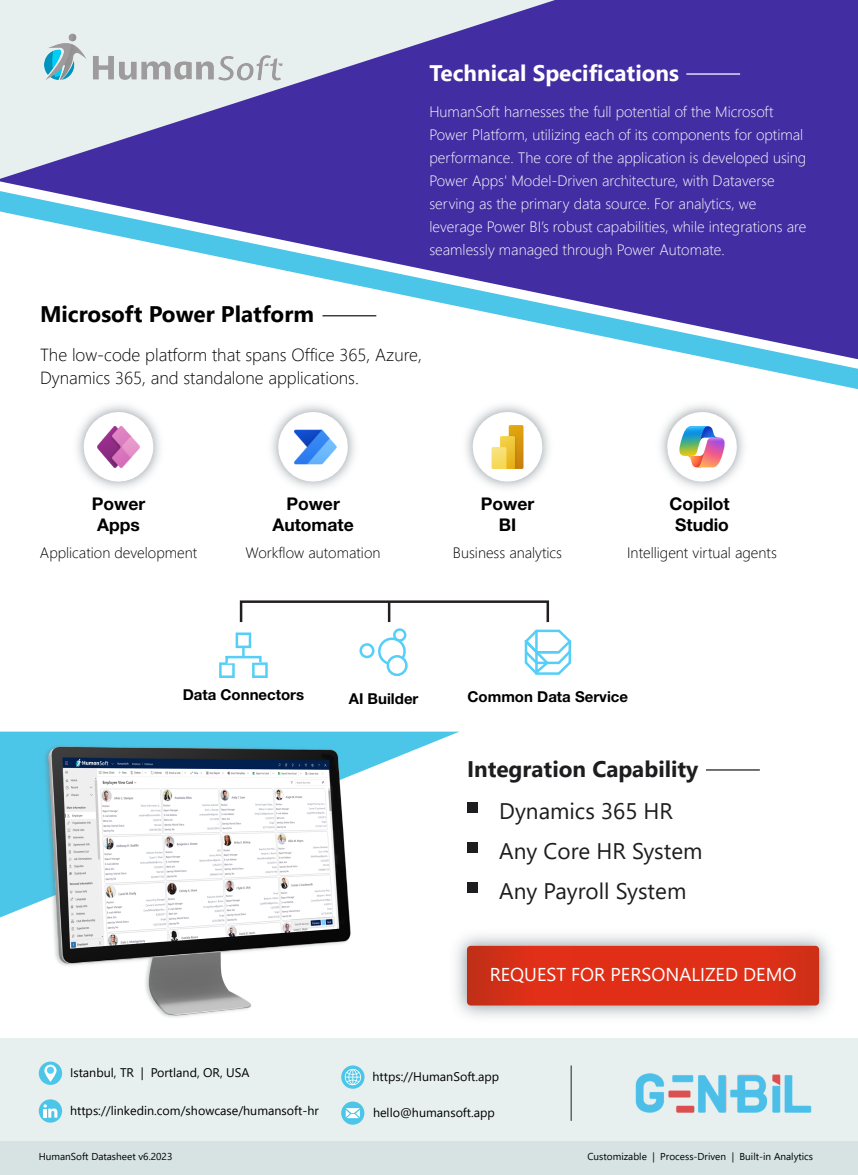
<style>
.page{position:relative;width:858px;height:1175px;background:#fff}
.page>*{position:absolute;margin:0;border:0;box-sizing:border-box;transform-origin:0 0}
.t1{font:22.5px/40.1px "Segoe UI";color:#1d1d1f}
.t2{font:700 22.5px "Segoe UI";color:#fff}
.t3{font:700 22.5px "Segoe UI";color:#000}
.t4{font:700 22.5px "Segoe UI";color:#1d1d1f}
.t5{font:18.62px "Segoe UI";color:#fff}
.t6{font:300 17.5px/23px "Segoe UI";color:#000}
.t7{font:700 17.5px/21px "Helvetica Neue";color:#000;text-align:center}
.t8{font:300 15px/23px "Segoe UI";color:#fff}
.t9{font:300 15px "Segoe UI";color:#000}
.t10{font:700 15px "Helvetica Neue";color:#000}
.t11{font:12.5px "Segoe UI";color:#000}
.t12{font:10px "Segoe UI";color:#000}
</style>
<div class="page">
<div style="left:0;top:1038px;width:857px;height:137px;background:#e8efef"></div>
<div style="left:0;top:1141px;width:857px;height:34px;background:#d7e2e2"></div>
<svg style="left:712px;top:359px;width:145px;height:30px"></svg>
<svg style="left:0;top:732px;width:459px;height:185px"></svg>
<svg style="left:0;top:0;width:857px;height:359px;fill:#432da2"></svg>
<div style="left:39px;top:1062px;width:23px;height:23px;background:#4bc6e8;border-radius:50%"></div>
<svg style="left:44px;top:1065px;width:13px;height:17px"></svg>
<div style="left:47px;top:1067px;width:7px;height:7px;background:#55cff8;border-radius:50%"></div>
<div style="left:39px;top:1099px;width:23px;height:24px;background:#4bc6e8;border-radius:50%"></div>
<svg style="left:43px;top:1104px;width:14px;height:14px"></svg>
<svg style="left:341px;top:1065px;width:23px;height:24px"></svg>
<svg style="left:343px;top:1069px;width:18px;height:17px"></svg>
<svg style="left:341px;top:1101px;width:23px;height:24px"></svg>
<svg style="left:345px;top:1108px;width:15px;height:10px"></svg>
<img style="left:635px;top:1073px;width:177px;height:40px">
<img style="left:456px;top:935px;width:374px;height:82px">
<svg style="left:467px;top:946px;width:352px;height:59px;background:#db2f17"></svg>
<div style="left:240px;top:600px;width:309px;height:23px;border:2px solid #231f20"></div>
<hr style="left:388px;top:602px;width:2px;height:20px;background:#231f20">
<svg style="left:379px;top:639px;width:25px;height:25px"></svg>
<div style="left:378px;top:637px;width:28px;height:28px;border:2px solid #55cff8;border-radius:50%"></div>
<svg style="left:394px;top:630px;width:11px;height:10px"></svg>
<div style="left:393px;top:628px;width:13px;height:14px;border:2px solid #55cff8;border-radius:50%"></div>
<svg style="left:360px;top:644px;width:13px;height:13px"></svg>
<div style="left:359px;top:643px;width:15px;height:15px;border:2px solid #55cff8;border-radius:50%"></div>
<svg style="left:388px;top:656px;width:18px;height:19px"></svg>
<div style="left:386px;top:655px;width:21px;height:21px;border:2px solid #55cff8;border-radius:50%"></div>
<svg style="left:524px;top:629px;width:48px;height:46px"></svg>
<svg style="left:471px;top:410px;width:73px;height:73px"></svg>
<img style="left:486px;top:425px;width:43px;height:43px">
<svg style="left:82px;top:410px;width:73px;height:73px"></svg>
<img style="left:97px;top:425px;width:43px;height:43px">
<svg style="left:276px;top:410px;width:73px;height:73px"></svg>
<img style="left:294px;top:425px;width:43px;height:43px">
<svg style="left:665px;top:410px;width:73px;height:73px"></svg>
<div style="left:219px;top:662px;width:16px;height:16px;background:#fff;border:2px solid #55cff8"></div>
<div style="left:252px;top:662px;width:16px;height:16px;background:#fff;border:2px solid #55cff8"></div>
<div style="left:235px;top:632px;width:16px;height:16px;background:#fff;border:2px solid #55cff8"></div>
<svg style="left:223px;top:647px;width:40px;height:20px"></svg>
<hr style="left:570px;top:1065px;width:1px;height:56px;background:#231f20">
<div style="left:467px;top:802px;width:10px;height:11px;background:#1d1d1f"></div>
<div style="left:467px;top:842px;width:10px;height:10px;background:#1d1d1f"></div>
<div style="left:467px;top:882px;width:10px;height:10px;background:#1d1d1f"></div>
<hr style="left:686px;top:73px;width:54px;height:2px;background:#fff">
<hr style="left:706px;top:769px;width:53px;height:2px;background:#1d1d1f">
<hr style="left:322px;top:315px;width:54px;height:1px;background:#1d1d1f">
<img style="left:38px;top:29px;width:254px;height:60px">
<img style="left:42px;top:738px;width:312px;height:279px">
<h1 class="t2" style="left:429px;top:52px;width:251px">Technical Specifications</h1>
<p class="t8" style="left:429px;top:99px;width:378px">HumanSoft harnesses the full potential of the Microsoft Power Platform, utilizing each of its components for optimal performance. The core of the application is developed using Power Apps' Model-Driven architecture, with Dataverse serving as the primary data source. For analytics, we leverage Power BI’s robust capabilities, while integrations are seamlessly managed through Power Automate.</p>
<h1 class="t3" style="left:40px;top:293px;width:275px">Microsoft Power Platform</h1>
<p class="t6" style="left:40px;top:341px;width:383px">The low-code platform that spans Office 365, Azure,<br>Dynamics 365, and standalone applications.</p>
<p class="t7" style="left:92px;top:493px;width:55px">Power<br>Apps</p>
<p class="t9" style="left:40px;top:539px;width:159px">Application development</p>
<p class="t7" style="left:272px;top:493px;width:83px">Power<br>Automate</p>
<p class="t9" style="left:245px;top:539px;width:136px">Workflow automation</p>
<p class="t7" style="left:480px;top:493px;width:55px">Power<br>BI</p>
<p class="t9" style="left:453px;top:539px;width:111px">Business analytics</p>
<p class="t7" style="left:669px;top:493px;width:62px">Copilot<br>Studio</p>
<p class="t9" style="left:627px;top:539px;width:151px">Intelligent virtual agents</p>
<p class="t10" style="left:183px;top:685px;width:123px">Data Connectors</p>
<p class="t10" style="left:349px;top:689px;width:71px">AI Builder</p>
<p class="t10" style="left:467px;top:687px;width:162px">Common Data Service</p>
<h1 class="t4" style="left:467px;top:748px;width:233px">Integration Capability</h1>
<h1 class="t1" style="left:499px;top:789px;width:205px">Dynamics 365 HR<br>Any Core HR System<br>Any Payroll System</h1>
<p class="t5" style="left:489px;top:957px;width:308px">REQUEST FOR PERSONALIZED DEMO</p>
<p class="t11" style="left:70px;top:1061px;width:181px">Istanbul, TR | Portland, OR, USA</p>
<p class="t11" style="left:70px;top:1099px;width:250px">https://linkedin.com/showcase/humansoft-hr</p>
<p class="t11" style="left:372px;top:1065px;width:128px">https://HumanSoft.app</p>
<p class="t11" style="left:373px;top:1101px;width:123px">hello@humansoft.app</p>
<p class="t12" style="left:39px;top:1147px;width:135px">HumanSoft Datasheet v6.2023</p>
<p class="t12" style="left:587px;top:1147px;width:227px">Customizable | Process-Driven | Built-in Analytics</p>
</div>
